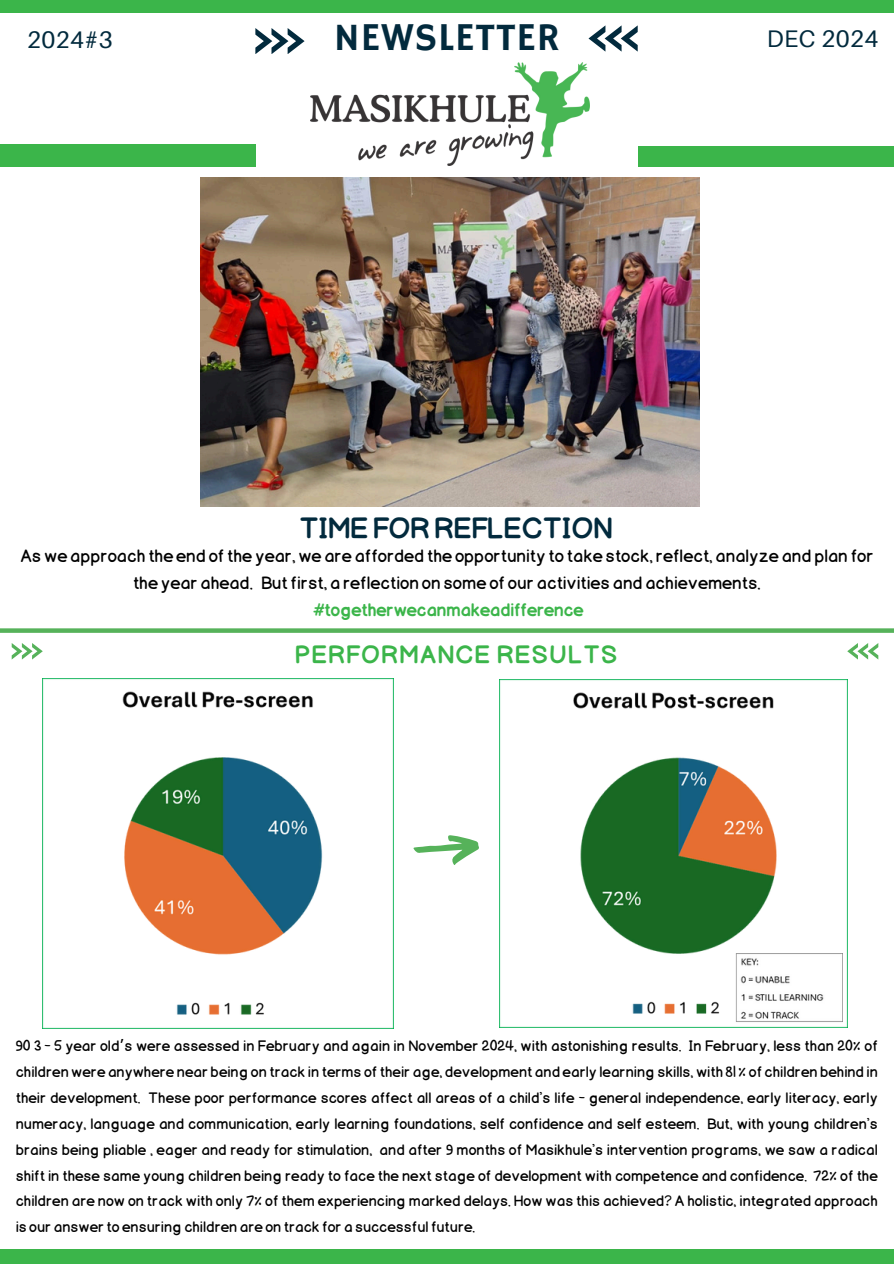
<style>
.page{position:relative;width:894px;height:1264px;background:#fff}
.page>*{position:absolute;margin:0;border:0;box-sizing:border-box;transform-origin:0 0}
.t1{font:39.3px "Hammersmith One";letter-spacing:.02em;color:#022a3d}
.t2{font:31.5px "DG Jory";color:#022a3d}
.t3{font:27px "DG Jory";letter-spacing:.05em;color:#3bb54a}
.t4{font:24px "Aileron";letter-spacing:.015em;color:#022a3d}
.t5{font:300 19.5px/27px "DG Jory";color:#000;text-align:center}
.t6{font:300 16.5px/25.8px "DG Jory";color:#000;text-align:justify}
.s1{font-weight:400;color:#3bb54a}
.s2{font-family:"Noto Sans Gurmukhi";font-weight:400}
</style>
<div class="page">
<svg style="left:255px;top:28px;width:49px;height:26px"></svg>
<svg style="left:588px;top:25px;width:49px;height:26px"></svg>
<div style="left:0;top:0;width:893px;height:12px;background:#3bb54a"></div>
<div style="left:0;top:1249px;width:893px;height:14px;background:#3bb54a"></div>
<div style="left:0;top:628px;width:893px;height:5px;background:#56b25a"></div>
<img style="left:310px;top:62px;width:279px;height:104px">
<div style="left:0;top:144px;width:255px;height:23px;background:#3bb54a"></div>
<div style="left:637px;top:146px;width:256px;height:21px;background:#3bb54a"></div>
<svg style="left:12px;top:643px;width:31px;height:16px"></svg>
<svg style="left:847px;top:643px;width:31px;height:16px"></svg>
<svg style="left:413px;top:835px;width:66px;height:30px"></svg>
<img style="left:43px;top:678px;width:350px;height:350px">
<img style="left:499px;top:679px;width:348px;height:348px">
<img style="left:200px;top:178px;width:499px;height:328px">
<h5 class="t1" style="left:334px;top:15px;width:227px">NEWSLETTER</h5>
<p class="t4" style="left:27px;top:25px;width:87px">2024#3</p>
<p class="t4" style="left:766px;top:24px;width:113px">DEC 2024</p>
<h1 class="t2" style="left:299px;top:516px;width:315px">TIME FOR REFLECTION</h1>
<h4 class="t5" style="left:20px;top:544px;width:854px">Aswe approach the end ofthe year,we are afforded the opportunity to take stock,reflect, analyze and plan for the year ahead. Butfirst, a reflection on some of our activities and achievements. <span class="s1">#togetherwecanmakeadifference</span></h4>
<p class="t3" style="left:295px;top:644px;width:324px">PERFORMANCE RESULTS</p>
<p class="t6" style="left:16px;top:1035px;width:863px">90 3 - 5 year old<span class="s2">’</span>s were assessed in February and again in November 2024, with astonishing results. In February, less than 20% of childrenwere anywhere near being on track in terms oftheir age, development and early learning skills,with 81 % of children behind in their development. These poor performance scores affect all areas of a child's life - general independence, early literacy, early numeracy, language and communication, early learning foundations, self confidence and self esteem. But, with young children's brains being pliable , eager and ready for stimulation, and after 9 months of Masikhule's intervention programs, we saw a radical shift in these same young children being ready to face the next stage of development with competence and confidence. 72% of the children are now on track with only 7% of them experiencing marked delays. How was this achieved? A holistic, integrated approach is our answerto ensuringchildren are on track for a successfulfuture.</p>
</div>
